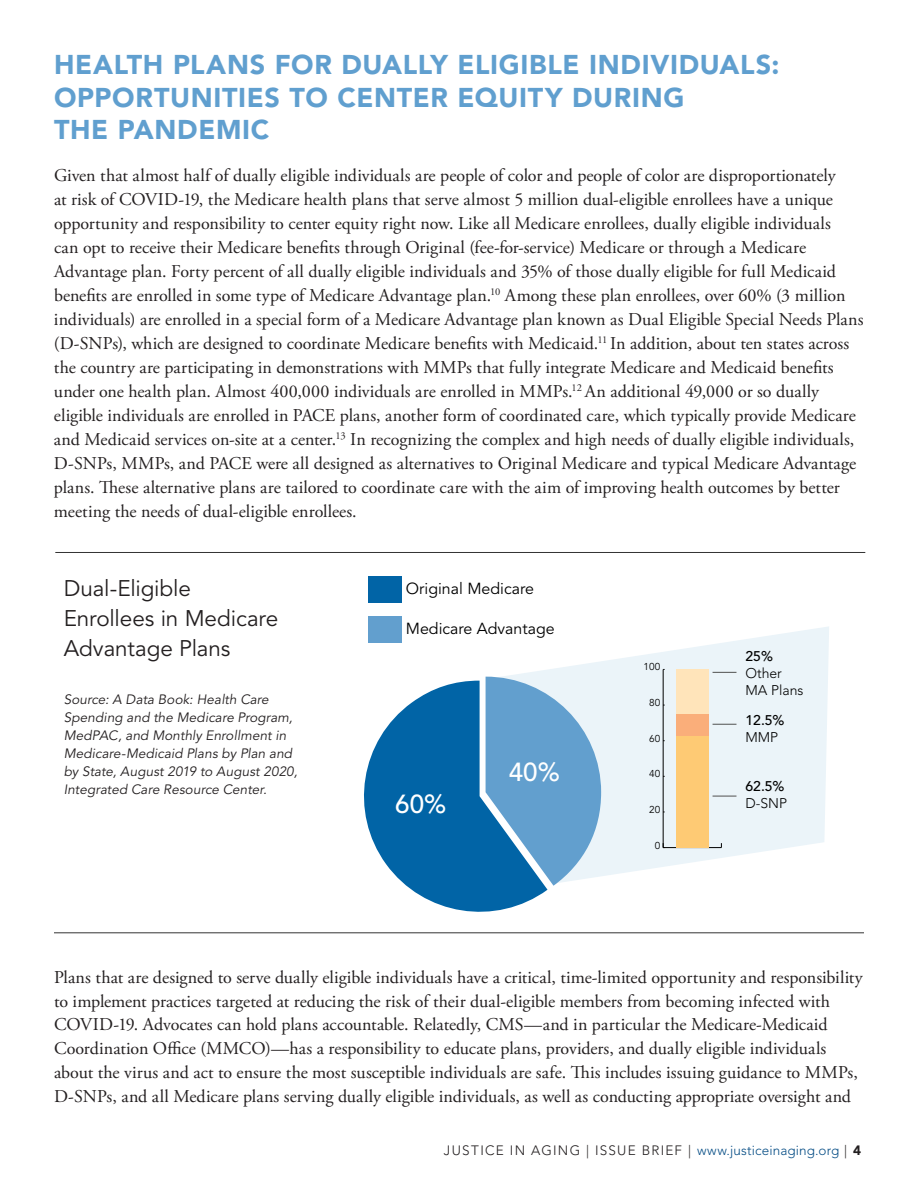
<style>
.page{position:relative;width:918px;height:1188px;background:#fff}
.page>*{position:absolute;margin:0;border:0;box-sizing:border-box;transform-origin:0 0}
.t1{font:900 27px/32.4px "Avenir LT Std";letter-spacing:.025em;color:#609fcf}
.t2{font:500 25.95px "Avenir LT Std";color:#fff}
.t3{font:22.5px/30px "Avenir LT Std";letter-spacing:-.005em;color:#231f20}
.t4{font:18px/24px "Adobe Garamond Pro";color:#231f20}
.t5{font:15.9px "Avenir LT Std";color:#000}
.t6{font:500 13.95px/16.8px "Avenir LT Std";color:#000}
.t7{font:300 13.95px/16.8px "Avenir LT Std";color:#000}
.t8{font:italic 13.5px/18px "Avenir LT Std";letter-spacing:.01em;color:#231f20}
.t9{font:300 13.5px "Avenir LT Std";letter-spacing:.08em;color:#231f20}
.t10{font:10.05px "Avenir LT Std";color:#000}
.s1{font-weight:500}
.s2{font-weight:300}
.s3{color:#064d85}
.s4{font-weight:900}
</style>
<div class="page">
<hr style="left:54px;top:933px;width:810px;height:1px;background:#333">
<hr style="left:55px;top:552px;width:810px;height:1px;background:#333">
<div style="left:369px;top:576px;width:33px;height:27px;background:#0164a6"></div>
<svg style="left:489px;top:626px;width:340px;height:250px;fill:#ebf4f9"></svg>
<svg style="left:713px;top:724px;width:23px;height:1px"></svg>
<svg style="left:364px;top:681px;width:184px;height:231px;fill:#0164a6"></svg>
<div style="left:369px;top:616px;width:33px;height:26px;background:#629fce"></div>
<svg style="left:486px;top:677px;width:115px;height:209px;background:#75aad3"></svg>
<hr style="left:663px;top:847px;width:58px;height:1px;background:#000">
<hr style="left:663px;top:669px;width:1px;height:179px;background:#000">
<div style="left:676px;top:669px;width:33px;height:45px;background:#ffe4ba"></div>
<div style="left:676px;top:714px;width:33px;height:22px;background:#faae7a"></div>
<div style="left:676px;top:736px;width:33px;height:112px;background:#feca74"></div>
<svg style="left:713px;top:672px;width:23px;height:1px"></svg>
<svg style="left:713px;top:796px;width:23px;height:1px"></svg>
<h2 class="t1" style="left:54px;top:49px;width:727px">HEALTH PLANS FOR DUALLY ELIGIBLE INDIVIDUALS:<br>OPPORTUNITIES TO CENTER EQUITY DURING<br>THE PANDEMIC</h2>
<p class="t4" style="left:54px;top:164px;width:811px">Given that almost half of dually eligible individuals are people of color and people of color are disproportionately<br>at risk of COVID-19, the Medicare health plans that serve almost 5 million dual-eligible enrollees have a unique opportunity and responsibility to center equity right now. Like all Medicare enrollees, dually eligible individuals<br>can opt to receive their Medicare benefts through Original (fee-for-service) Medicare or through a Medicare Advantage plan. Forty percent of all dually eligible individuals and 35% of those dually eligible for full Medicaid benefts are enrolled in some type of Medicare Advantage plan.<sup>10</sup> Among these plan enrollees, over 60% (3 million individuals) are enrolled in a special form of a Medicare Advantage plan known as Dual Eligible Special Needs Plans (D-SNPs), which are designed to coordinate Medicare benefts with Medicaid.<sup>11</sup> In addition, about ten states across the country are participating in demonstrations with MMPs that fully integrate Medicare and Medicaid benefts under one health plan. Almost 400,000 individuals are enrolled in MMPs.<sup>12</sup> An additional 49,000 or so dually eligible individuals are enrolled in PACE plans, another form of coordinated care, which typically provide Medicare and Medicaid services on-site at a center.<sup>13</sup> In recognizing the complex and high needs of dually eligible individuals, D-SNPs, MMPs, and PACE were all designed as alternatives to Original Medicare and typical Medicare Advantage plans. Tese alternative plans are tailored to coordinate care with the aim of improving health outcomes by better meeting the needs of dual-eligible enrollees.</p>
<p class="t3" style="left:64px;top:574px;width:129px">Dual-Eligible</p>
<p class="t5" style="left:406px;top:580px;width:130px">Original Medicare</p>
<h3 class="t3" style="left:64px;top:604px;width:216px">Enrollees in Medicare<br>Advantage Plans</h3>
<p class="t8" style="left:64px;top:691px;width:235px">Source: A Data Book: Health Care Spending and the Medicare Program, MedPAC, and Monthly Enrollment in Medicare-Medicaid Plans by Plan and by State, August 2019 to August 2020, Integrated Care Resource Center.</p>
<p class="t5" style="left:406px;top:619px;width:150px">Medicare Advantage</p>
<p class="t2" style="left:509px;top:757px;width:52px">40%</p>
<p class="t2" style="left:395px;top:789px;width:52px">60%</p>
<p class="t10" style="left:644px;top:661px;width:18px">100</p>
<p class="t10" style="left:649px;top:697px;width:13px">80</p>
<p class="t10" style="left:649px;top:732px;width:13px">60</p>
<p class="t10" style="left:649px;top:768px;width:13px">40</p>
<p class="t10" style="left:649px;top:804px;width:13px">20</p>
<p class="t10" style="left:655px;top:839px;width:7px">0</p>
<p class="t7" style="left:745px;top:648px;width:59px"><span class="s1">25%<br></span>Other<br>MA Plans</p>
<p class="t6" style="left:745px;top:712px;width:41px">12.5%<br><span class="s2">MMP</span></p>
<p class="t6" style="left:745px;top:778px;width:43px">62.5%<br><span class="s2">D-SNP</span></p>
<p class="t4" style="left:54px;top:965px;width:810px">Plans that are designed to serve dually eligible individuals have a critical, time-limited opportunity and responsibility to implement practices targeted at reducing the risk of their dual-eligible members from becoming infected with COVID-19. Advocates can hold plans accountable. Relatedly, CMS—and in particular the Medicare-Medicaid Coordination Ofce (MMCO)—has a responsibility to educate plans, providers, and dually eligible individuals about the virus and act to ensure the most susceptible individuals are safe. Tis includes issuing guidance to MMPs, D-SNPs, and all Medicare plans serving dually eligible individuals, as well as conducting appropriate oversight and</p>
<p class="t9" style="left:444px;top:1142px;width:419px">JUSTICE IN AGING | ISSUE BRIEF | <span class="s3">www.justiceinaging.org</span> | <span class="s4">4</span></p>
</div>
